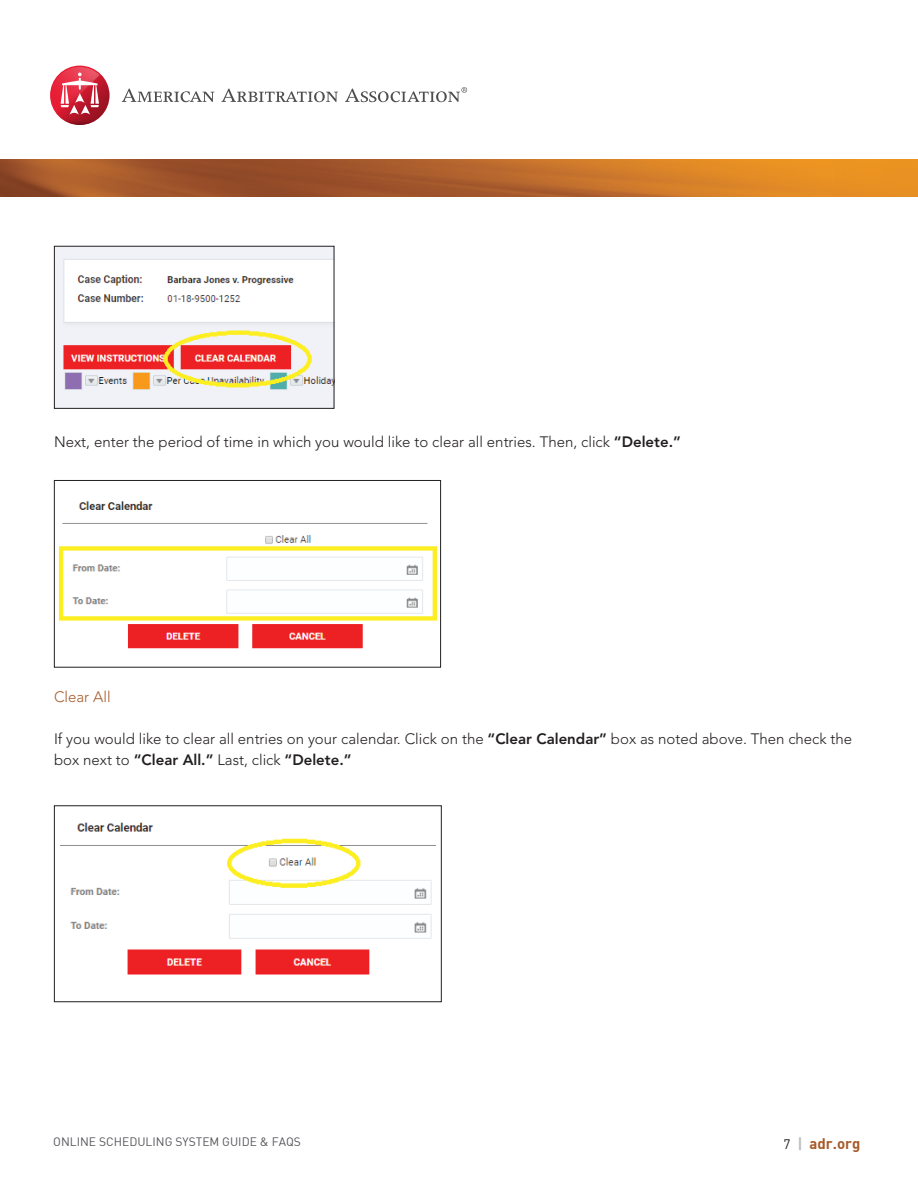
<style>
.page{position:relative;width:918px;height:1188px;background:#fff}
.page>*{position:absolute;margin:0;border:0;box-sizing:border-box;transform-origin:0 0}
.t1{font:300 15px/21px "Avenir LT Std";color:#231f20}
.t2{font:15px "DIN Bold";color:#a75a29}
.t3{font:300 15px "Avenir LT Std";color:#a75a29}
.t4{font:12px "DIN";color:#55565b}
.s1{font-weight:800}
.s2{font-family:"DIN";font-size:13.5px;color:#231f20}
.s3{color:#bcbec0}
</style>
<div class="page">
<img style="left:0;top:160px;width:918px;height:36px">
<svg style="left:122px;top:87px;width:345px;height:15px"></svg>
<svg style="left:50px;top:66px;width:60px;height:59px"></svg>
<svg style="left:51px;top:67px;width:49px;height:58px"></svg>
<img style="left:56px;top:248px;width:276px;height:159px">
<div style="left:54px;top:246px;width:280px;height:163px;border:1px solid #231f20"></div>
<img style="left:58px;top:501px;width:379px;height:148px">
<div style="left:54px;top:480px;width:387px;height:188px;border:1px solid #231f20"></div>
<img style="left:60px;top:822px;width:376px;height:153px">
<div style="left:54px;top:805px;width:388px;height:197px;border:1px solid #231f20"></div>
<p class="t1" style="left:54px;top:431px;width:628px">Next, enter the period of time in which you would like to clear all entries. Then, click <span class="s1">“Delete.”</span></p>
<p class="t3" style="left:54px;top:688px;width:58px">Clear All</p>
<p class="t1" style="left:54px;top:728px;width:800px">If you would like to clear all entries on your calendar. Click on the <span class="s1">“Clear Calendar”</span> box as noted above. Then check the box next to <span class="s1">“Clear All.”</span> Last, click <span class="s1">“Delete.”</span></p>
<p class="t4" style="left:53px;top:1134px;width:249px">ONLINE SCHEDULING SYSTEM GUIDE &amp; FAQS</p>
<p class="t2" style="left:783px;top:1134px;width:79px"><span class="s2">7</span> <span class="s3">|</span> adr.org</p>
</div>
